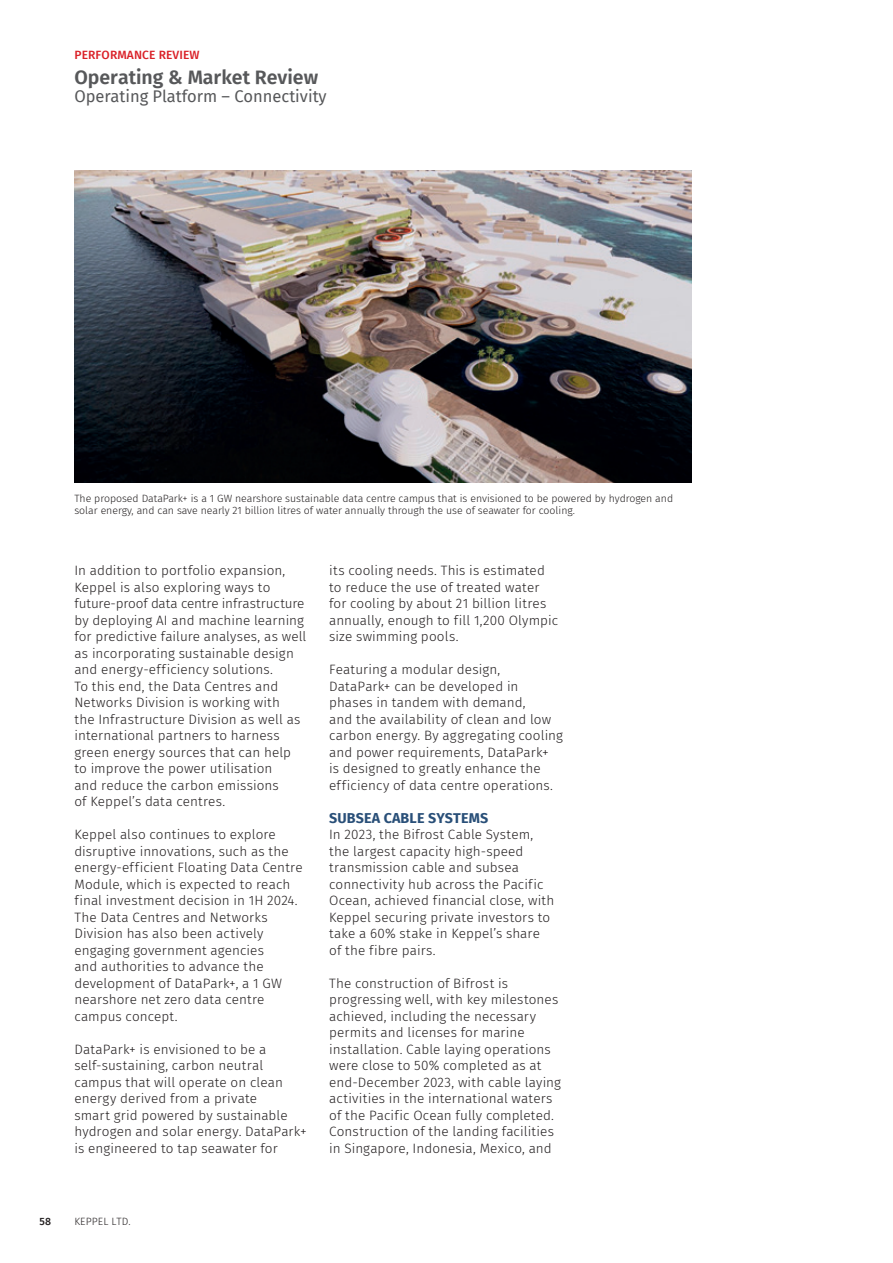
<style>
.page{position:relative;width:893px;height:1263px;background:#fff}
.page>*{position:absolute;margin:0;border:0;box-sizing:border-box;transform-origin:0 0}
.Page_Title_Cont{font:600 19.5px "Fira Sans";color:#57585a}
.Page-Title_L1{font:16.5px "Fira Sans";color:#57585a}
.Heading-1{font:700 14.25px "Fira Sans";letter-spacing:.01em;color:#294f78}
.Bodytext{font:300 13.5px/16.5px "Fira Sans";letter-spacing:.01em;color:#231f20}
.Running-Header{font:500 12px "Fira Sans";letter-spacing:.01em;color:#da2128}
.t1{font:300 10.5px/12px "Fira Sans";color:#231f20}
.t2{font:500 10.5px "Fira Sans";color:#231f20}
</style>
<div class="page">
<img style="left:74px;top:170px;width:617px;height:313px">
<p class="Running-Header" style="left:74px;top:45px;width:127px">PERFORMANCE REVIEW</p>
<p class="Page_Title_Cont" style="left:74px;top:61px;width:245px">Operating &amp; Market Review</p>
<p class="Page-Title_L1" style="left:74px;top:83px;width:254px">Operating Platform – Connectivity</p>
<p class="t1" style="left:74px;top:492px;width:600px">The proposed DataPark+ is a 1 GW nearshore sustainable data centre campus that is envisioned to be powered by hydrogen and solar energy, and can save nearly 21 billion litres of water annually through the use of seawater for cooling.</p>
<p class="Bodytext" style="left:74px;top:562px;width:234px">In addition to portfolio expansion, Keppel is also exploring ways to future-proof data centre infrastructure by deploying AI and machine learning for predictive failure analyses, as well as incorporating sustainable design and energy-efficiency solutions.<br>To this end, the Data Centres and Networks Division is working with<br>the Infrastructure Division as well as international partners to harness green energy sources that can help to improve the power utilisation<br>and reduce the carbon emissions<br>of Keppel’s data centres.</p>
<p class="Bodytext" style="left:74px;top:826px;width:230px">Keppel also continues to explore disruptive innovations, such as the energy-efficient Floating Data Centre<br>Module, which is expected to reach final investment decision in 1H 2024.<br>The Data Centres and Networks<br>Division has also been actively engaging government agencies<br>and authorities to advance the development of DataPark+, a 1 GW nearshore net zero data centre campus concept.</p>
<p class="Bodytext" style="left:74px;top:1041px;width:234px">DataPark+ is envisioned to be a self-sustaining, carbon neutral campus that will operate on clean energy derived from a private<br>smart grid powered by sustainable hydrogen and solar energy. DataPark+ is engineered to tap seawater for</p>
<p class="Bodytext" style="left:329px;top:562px;width:230px">its cooling needs. This is estimated to reduce the use of treated water for cooling by about 21 billion litres annually, enough to fill 1,200 Olympic size swimming pools.</p>
<p class="Bodytext" style="left:329px;top:661px;width:235px">Featuring a modular design, DataPark+ can be developed in phases in tandem with demand,<br>and the availability of clean and low carbon energy. By aggregating cooling and power requirements, DataPark+<br>is designed to greatly enhance the efficiency of data centre operations.</p>
<p class="Heading-1" style="left:329px;top:806px;width:160px">SUBSEA CABLE SYSTEMS</p>
<p class="Bodytext" style="left:329px;top:826px;width:227px">In 2023, the Bifrost Cable System, the largest capacity high-speed transmission cable and subsea connectivity hub across the Pacific<br>Ocean, achieved financial close, with<br>Keppel securing private investors to take a 60% stake in Keppel’s share of the fibre pairs.</p>
<p class="Bodytext" style="left:329px;top:975px;width:233px">The construction of Bifrost is progressing well, with key milestones achieved, including the necessary permits and licenses for marine installation. Cable laying operations were close to 50% completed as at end-December 2023, with cable laying activities in the international waters of the Pacific Ocean fully completed.<br>Construction of the landing facilities in Singapore, Indonesia, Mexico, and</p>
<p class="t2" style="left:40px;top:1212px;width:13px">58</p>
<p class="t1" style="left:74px;top:1215px;width:58px">KEPPEL LTD.</p>
</div>
